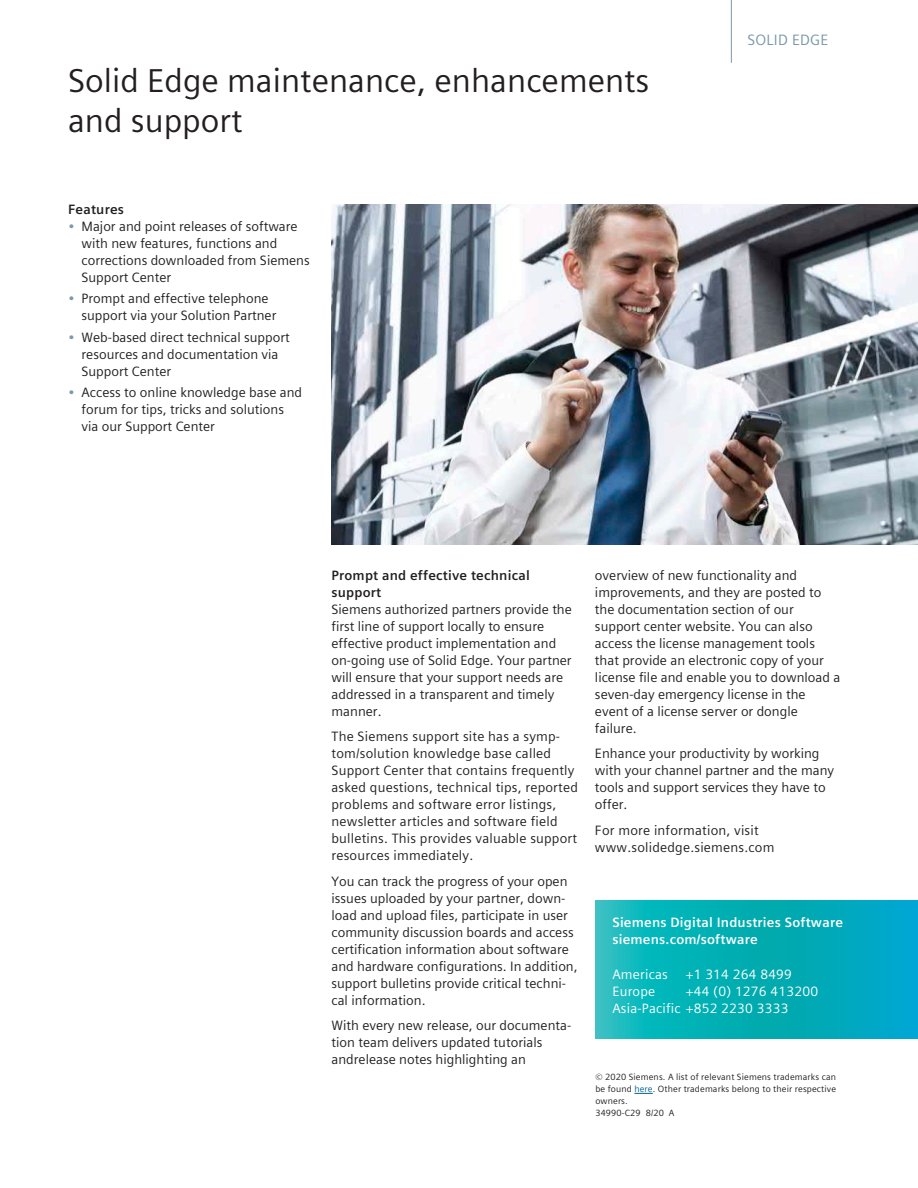
<style>
.page{position:relative;width:918px;height:1188px;background:#fff}
.page>*{position:absolute;margin:0;border:0;box-sizing:border-box;transform-origin:0 0}
.Head_Blk__22pt_120{font:33px/39.6px "Siemens Sans Global";color:#231f20}
.Product_tab___10pt_0{font:15px "Siemens Sans Global";letter-spacing:.015em;color:#7b99a9}
.Copy___9pt_4mm{font:13.5px/17px "Siemens Sans Global";color:#231f20}
.Contact_Snow__9pt_4m{font:13.5px/17px "Siemens Sans Global";letter-spacing:.015em;color:#fff}
.Contact_HEAD_Snow__9{font:700 13.5px "Siemens Sans Global";letter-spacing:.015em;color:#fff}
.Body_text_HEAD_Blk{font:700 13.5px/17px "Siemens Sans Global";letter-spacing:.015em;color:#231f20}
.Legal_Text{font:9px/12px "Siemens Sans Global";letter-spacing:.015em;color:#231f20}
.s1{color:#7b99a9}
.s2{color:#006288}
</style>
<div class="page">
<hr style="left:731px;top:0;width:1px;height:63px;background:#7b99a9">
<img style="left:332px;top:204px;width:586px;height:341px">
<svg style="left:634px;top:1093px;width:19px;height:1px"></svg>
<svg style="left:595px;top:901px;width:323px;height:137px;background:#05aeba"></svg>
<p class="Head_Blk__22pt_120" style="left:68px;top:61px;width:583px">Solid Edge maintenance, enhancements and support</p>
<p class="Body_text_HEAD_Blk" style="left:68px;top:201px;width:58px">Features</p>
<p class="Copy___9pt_4mm" style="left:82px;top:218px;width:230px;text-indent:-14px"><span class="s1">•</span> Major and point releases of software with new features, functions and corrections downloaded from Siemens<br>Support Center</p>
<p class="Copy___9pt_4mm" style="left:82px;top:290px;width:196px;text-indent:-14px"><span class="s1">•</span> Prompt and effective telephone support via your Solution Partner</p>
<p class="Copy___9pt_4mm" style="left:82px;top:328px;width:210px;text-indent:-14px"><span class="s1">•</span> Web-based direct technical support resources and documentation via<br>Support Center</p>
<p class="Copy___9pt_4mm" style="left:82px;top:384px;width:222px;text-indent:-14px"><span class="s1">•</span> Access to online knowledge base and forum for tips, tricks and solutions via our Support Center</p>
<p class="Product_tab___10pt_0" style="left:748px;top:29px;width:83px">SOLID EDGE</p>
<p class="Body_text_HEAD_Blk" style="left:332px;top:567px;width:200px">Prompt and effective technical support</p>
<p class="Copy___9pt_4mm" style="left:332px;top:601px;width:242px">Siemens authorized partners provide the first line of support locally to ensure effective product implementation and on-going use of Solid Edge. Your partner will ensure that your support needs are addressed in a transparent and timely manner.</p>
<p class="Copy___9pt_4mm" style="left:332px;top:728px;width:248px">The Siemens support site has a symp&shy;tom/solution knowledge base called Support Center that contains frequently asked questions, technical tips, reported problems and software error listings, newsletter articles and software field bulletins. This provides valuable support resources immediately.</p>
<p class="Copy___9pt_4mm" style="left:332px;top:873px;width:248px">You can track the progress of your open issues uploaded by your partner, down&shy;load and upload files, participate in user community discussion boards and access certification information about software and hardware configurations. In addition, support bulletins provide critical techni&shy;cal information.</p>
<p class="Copy___9pt_4mm" style="left:332px;top:1017px;width:241px">With every new release, our documenta&shy;tion team delivers updated tutorials andrelease notes highlighting an</p>
<p class="Copy___9pt_4mm" style="left:595px;top:567px;width:247px">overview of new functionality and improvements, and they are posted to the documentation section of our support center website. You can also access the license management tools that provide an electronic copy of your license file and enable you to download a seven-day emergency license in the event of a license server or dongle failure.</p>
<p class="Copy___9pt_4mm" style="left:595px;top:745px;width:241px">Enhance your productivity by working with your channel partner and the many tools and support services they have to offer.</p>
<p class="Copy___9pt_4mm" style="left:595px;top:822px;width:181px">For more information, visit www.solidedge.siemens.com</p>
<p class="Contact_HEAD_Snow__9" style="left:612px;top:912px;width:232px">Siemens Digital Industries Software</p>
<p class="Contact_HEAD_Snow__9" style="left:612px;top:929px;width:147px">siemens.com/software</p>
<p class="Contact_Snow__9pt_4m" style="left:612px;top:965px;width:57px">Americas</p>
<p class="Contact_Snow__9pt_4m" style="left:686px;top:965px;width:108px">+1 314 264 8499</p>
<p class="Contact_Snow__9pt_4m" style="left:612px;top:982px;width:44px">Europe</p>
<p class="Contact_Snow__9pt_4m" style="left:612px;top:982px;width:207px;text-indent:73px">+44 (0) 1276 413200<br>Asia-Pacific +852 2230 3333</p>
<p class="Legal_Text" style="left:595px;top:1071px;width:242px">© 2020 Siemens. A list of relevant Siemens trademarks can be found <span class="s2">here</span>. Other trademarks belong to their respective owners.<br>34990-C29 8/20 A</p>
</div>
